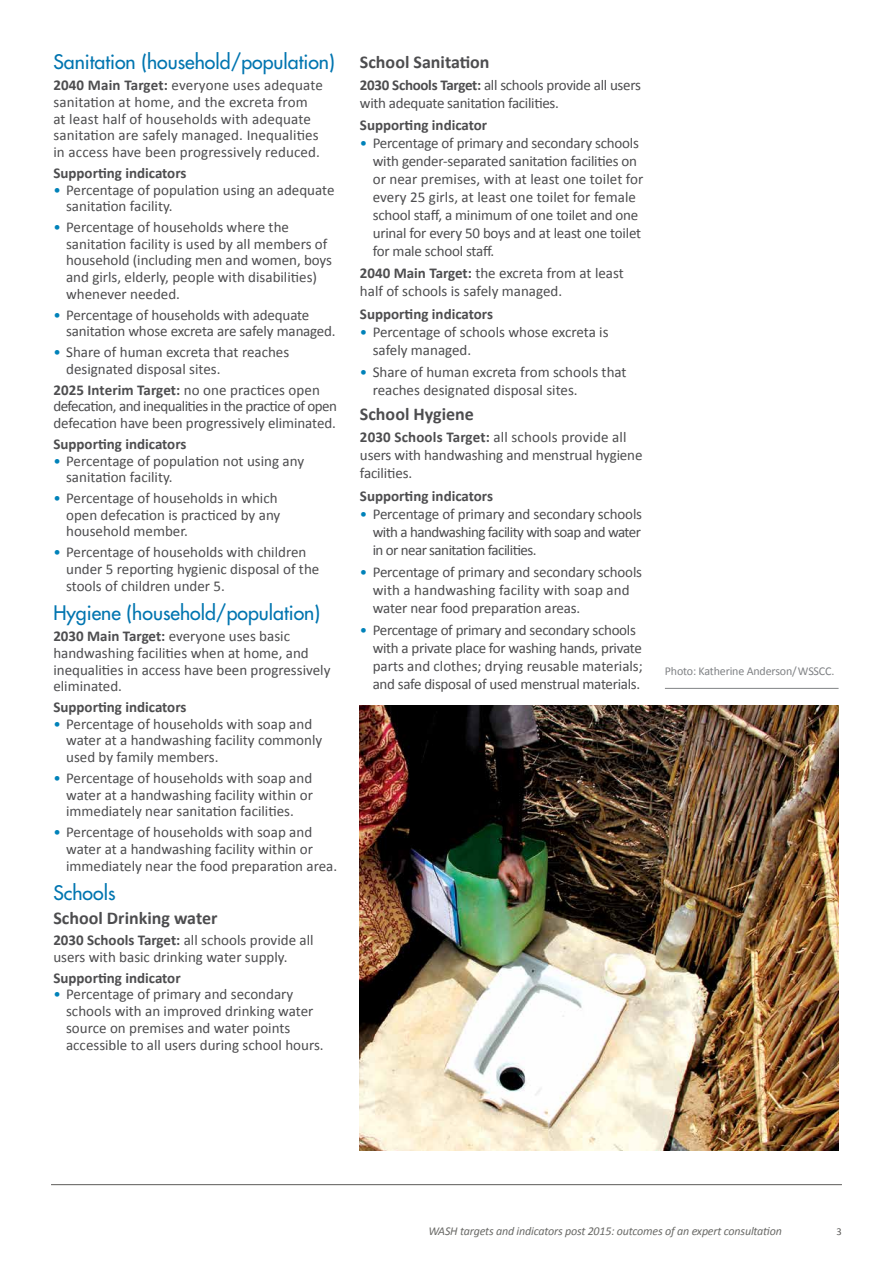
<style>
.page{position:relative;width:893px;height:1263px;background:#fff}
.page>*{position:absolute;margin:0;border:0;box-sizing:border-box;transform-origin:0 0}
.t1{font:19.5px "Futura";color:#0075b0}
.t2{font:700 18px "Calibri";color:#4d4d4f}
.t3{font:15px/16.6px "Calibri";color:#4d4d4f}
.t4{font:15px/18px "Calibri";letter-spacing:-.02em;color:#4d4d4f}
.t5{font:700 15px "Calibri";color:#4d4d4f}
.t6{font:italic 12px "Calibri";letter-spacing:-.015em;color:#6a6a67}
.t7{font:12px "Calibri";letter-spacing:-.015em;color:#808285}
.t8{font:10.5px "Calibri";color:#5b5a58}
.s1{font-weight:700}
.s2{color:#0082b9}
</style>
<div class="page">
<hr style="left:51px;top:1184px;width:791px;height:1px;background:#5b5a58">
<img style="left:359px;top:705px;width:480px;height:445px">
<hr style="left:665px;top:688px;width:174px;height:1px;background:#808285">
<h1 class="t1" style="left:53px;top:50px;width:283px">Sanitation (household/population)</h1>
<p class="t3" style="left:53px;top:77px;width:271px"><span class="s1">2040 Main Target:</span> everyone uses adequate sanitation at home, and the excreta from at least half of households with adequate sanitation are safely managed. Inequalities in access have been progressively reduced.</p>
<p class="t5" style="left:53px;top:163px;width:135px">Supporting indicators</p>
<p class="t3" style="left:66px;top:181px;width:270px;text-indent:-13px"><span class="s2">•</span> Percentage of population using an adequate sanitation facility.</p>
<p class="t3" style="left:66px;top:219px;width:267px;text-indent:-13px"><span class="s2">•</span> Percentage of households where the sanitation facility is used by all members of household (including men and women, boys and girls, elderly, people with disabilities) whenever needed.</p>
<p class="t3" style="left:66px;top:306px;width:271px;text-indent:-13px"><span class="s2">•</span> Percentage of households with adequate sanitation whose excreta are safely managed.</p>
<p class="t3" style="left:66px;top:344px;width:225px;text-indent:-13px"><span class="s2">•</span> Share of human excreta that reaches designated disposal sites.</p>
<p class="t4" style="left:53px;top:381px;width:285px;line-height:16.6px"><span class="s1">2025 Interim Target:</span> no one practices open defecation, and inequalities in the practice of open defecation have been progressively eliminated.</p>
<p class="t5" style="left:53px;top:434px;width:135px">Supporting indicators</p>
<p class="t3" style="left:66px;top:452px;width:240px;text-indent:-13px"><span class="s2">•</span> Percentage of population not using any sanitation facility.</p>
<p class="t3" style="left:66px;top:490px;width:216px;text-indent:-13px"><span class="s2">•</span> Percentage of households in which open defecation is practiced by any household member.</p>
<p class="t3" style="left:66px;top:544px;width:255px;text-indent:-13px"><span class="s2">•</span> Percentage of households with children under 5 reporting hygienic disposal of the stools of children under 5.</p>
<h1 class="t1" style="left:53px;top:600px;width:268px">Hygiene (household/population)</h1>
<p class="t3" style="left:53px;top:628px;width:279px"><span class="s1">2030 Main Target:</span> everyone uses basic handwashing facilities when at home, and inequalities in access have been progressively eliminated.</p>
<p class="t5" style="left:53px;top:697px;width:135px">Supporting indicators</p>
<p class="t3" style="left:66px;top:715px;width:258px;text-indent:-13px"><span class="s2">•</span> Percentage of households with soap and water at a handwashing facility commonly used by family members.</p>
<p class="t3" style="left:66px;top:770px;width:248px;text-align:justify;text-indent:-13px"><span class="s2">•</span> Percentage of households with soap and water at a handwashing facility within or immediately near sanitation facilities.</p>
<p class="t3" style="left:66px;top:824px;width:273px;text-indent:-13px"><span class="s2">•</span> Percentage of households with soap and water at a handwashing facility within or immediately near the food preparation area.</p>
<h1 class="t1" style="left:53px;top:880px;width:64px">Schools</h1>
<p class="t2" style="left:53px;top:906px;width:166px">School Drinking water</p>
<p class="t3" style="left:53px;top:932px;width:262px"><span class="s1">2030 Schools Target:</span> all schools provide all users with basic drinking water supply.</p>
<p class="t5" style="left:53px;top:968px;width:129px">Supporting indicator</p>
<p class="t3" style="left:66px;top:986px;width:259px;text-indent:-13px"><span class="s2">•</span> Percentage of primary and secondary schools with an improved drinking water source on premises and water points accessible to all users during school hours.</p>
<p class="t2" style="left:360px;top:50px;width:131px">School Sanitation</p>
<p class="t4" style="left:360px;top:76px;width:282px"><span class="s1">2030 Schools Target:</span> all schools provide all users with adequate sanitation facilities.</p>
<p class="t5" style="left:360px;top:115px;width:129px">Supporting indicator</p>
<p class="t3" style="left:373px;top:134px;width:272px;line-height:18px;text-indent:-13px"><span class="s2">•</span> Percentage of primary and secondary schools with gender-separated sanitation facilities on or near premises, with at least one toilet for every 25 girls, at least one toilet for female school staff, a minimum of one toilet and one urinal for every 50 boys and at least one toilet for male school staff.</p>
<p class="t3" style="left:360px;top:264px;width:265px;line-height:18px"><span class="s1">2040 Main Target:</span> the excreta from at least half of schools is safely managed.</p>
<p class="t5" style="left:360px;top:304px;width:135px">Supporting indicators</p>
<p class="t3" style="left:373px;top:323px;width:237px;line-height:18px;text-indent:-13px"><span class="s2">•</span> Percentage of schools whose excreta is safely managed.</p>
<p class="t3" style="left:373px;top:363px;width:255px;line-height:18px;text-indent:-13px"><span class="s2">•</span> Share of human excreta from schools that reaches designated disposal sites.</p>
<p class="t2" style="left:360px;top:403px;width:115px">School Hygiene</p>
<p class="t3" style="left:360px;top:428px;width:284px;line-height:18px"><span class="s1">2030 Schools Target:</span> all schools provide all users with handwashing and menstrual hygiene facilities.</p>
<p class="t5" style="left:360px;top:486px;width:135px">Supporting indicators</p>
<p class="t3" style="left:373px;top:505px;width:271px;line-height:18px;text-align:justify;text-indent:-13px"><span class="s2">•</span> Percentage of primary and secondary schools with a handwashing facility with soap and water in or near sanitation facilities.</p>
<p class="t3" style="left:373px;top:563px;width:271px;line-height:18px;text-indent:-13px"><span class="s2">•</span> Percentage of primary and secondary schools with a handwashing facility with soap and water near food preparation areas.</p>
<p class="t4" style="left:373px;top:621px;width:272px;text-indent:-13px"><span class="s2">•</span> Percentage of primary and secondary schools with a private place for washing hands, private parts and clothes; drying reusable materials; and safe disposal of used menstrual materials.</p>
<p class="t7" style="left:665px;top:664px;width:171px">Photo: Katherine Anderson/ WSSCC.</p>
<p class="t6" style="left:428px;top:1223px;width:355px">WASH targets and indicators post 2015: outcomes of an expert consultation</p>
<p class="t8" style="left:837px;top:1225px;width:7px">3</p>
</div>
